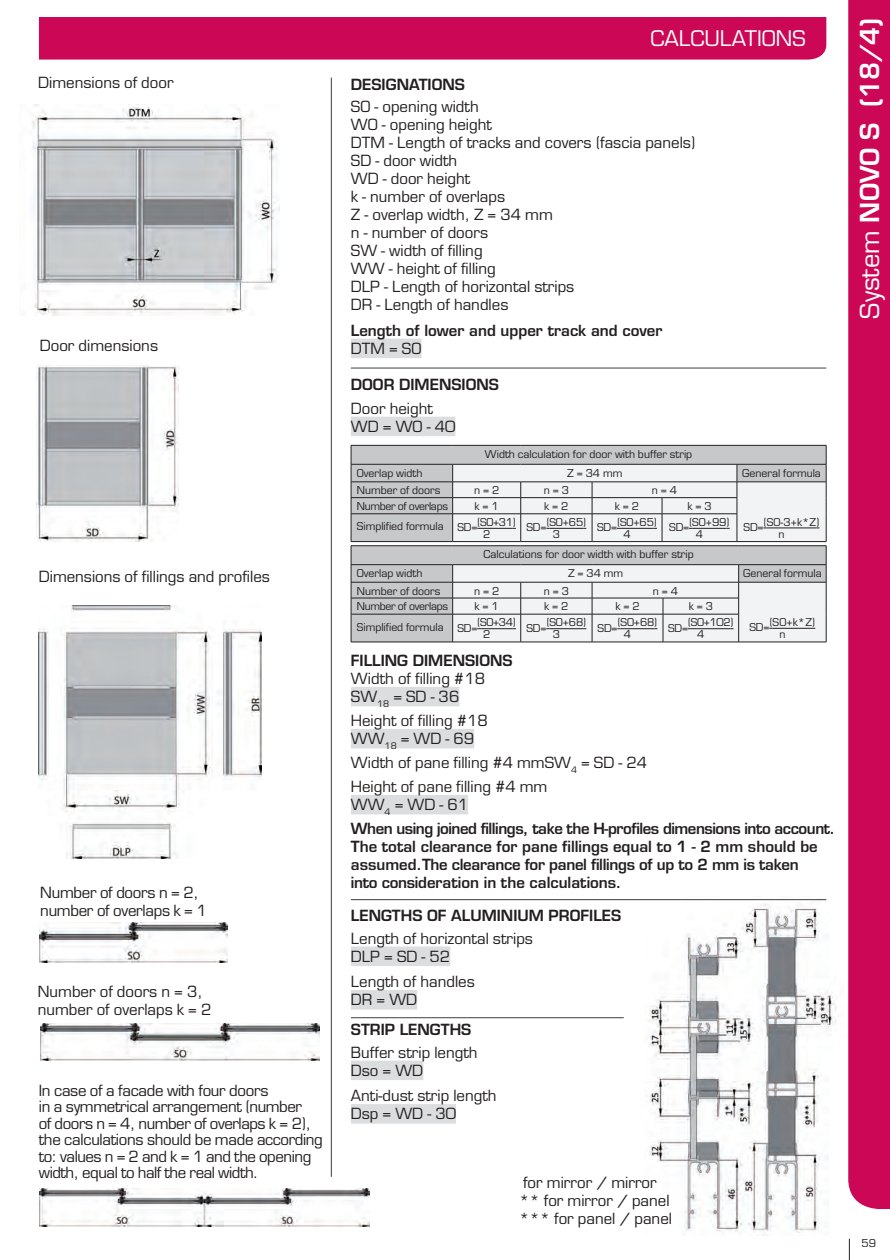
<style>
.page{position:relative;width:890px;height:1260px;background:#fff}
.page>*{position:absolute;margin:0;border:0;box-sizing:border-box;transform-origin:0 0}
.t1{font:700 25.5px "Euromode";color:#fff}
.t2{font:21px "Euromode";color:#fff}
.t3{font:15px/18px "Euromode";color:#231f20}
.t4{font:700 15px/18px "Euromode";color:#231f20}
.t5{font:15px/16.5px "Euromode";letter-spacing:-.03em;color:#231f20}
.t6{font:700 15px/24px "Euromode";letter-spacing:-.03em;color:#231f20}
.t7{font:15px/18px "Euromode";letter-spacing:-.02em;color:#231f20}
.t8{font:10.5px/12px "Euromode";color:#231f20}
.t9{font:10.5px "Euromode";letter-spacing:-.03em;color:#231f20}
.s1{font-family:"DIN Pro"}
.s2{font-weight:400}
</style>
<div class="page">
<img style="left:644px;top:899px;width:192px;height:336px">
<div style="left:351px;top:338px;width:70px;height:20px;background:#dcdddf"></div>
<div style="left:351px;top:416px;width:104px;height:20px;background:#dcdddf"></div>
<div style="left:351px;top:686px;width:108px;height:20px;background:#dcdddf"></div>
<div style="left:351px;top:728px;width:123px;height:20px;background:#dcdddf"></div>
<div style="left:351px;top:794px;width:117px;height:20px;background:#dcdddf"></div>
<div style="left:351px;top:946px;width:99px;height:19px;background:#dcdddf"></div>
<div style="left:351px;top:989px;width:66px;height:20px;background:#dcdddf"></div>
<div style="left:351px;top:1060px;width:72px;height:19px;background:#dcdddf"></div>
<div style="left:351px;top:1103px;width:105px;height:20px;background:#dcdddf"></div>
<div style="left:848px;top:0;width:41px;height:1208px;background:#cc0856"></div>
<div style="left:39px;top:17px;width:787px;height:43px;background:#cc0856"></div>
<hr style="left:331px;top:78px;width:1px;height:1098px;background:#3e3e3f">
<hr style="left:351px;top:368px;width:475px;height:1px;background:#3e3e3f">
<hr style="left:351px;top:899px;width:475px;height:1px;background:#3e3e3f">
<img style="left:32px;top:105px;width:247px;height:210px">
<img style="left:36px;top:366px;width:143px;height:175px">
<img style="left:38px;top:605px;width:223px;height:253px">
<svg style="left:350px;top:445px;width:476px;height:197px"></svg>
<hr style="left:351px;top:1017px;width:272px;height:1px;background:#3e3e3f">
<img style="left:39px;top:922px;width:189px;height:40px">
<img style="left:40px;top:1023px;width:279px;height:37px">
<img style="left:39px;top:1188px;width:330px;height:37px">
<svg style="left:848px;top:1239px;width:1px;height:20px"></svg>
<p class="t3" style="left:38px;top:73px;width:137px">Dimensions of door</p>
<p class="t3" style="left:40px;top:336px;width:120px">Door dimensions</p>
<p class="t3" style="left:39px;top:567px;width:232px">Dimensions of fillings and profiles</p>
<p class="t7" style="left:40px;top:883px;width:168px">Number of doors n = 2, number of overlaps k = 1</p>
<p class="t3" style="left:38px;top:982px;width:175px">Number of doors n = 3, number of overlaps k = 2</p>
<p class="t5" style="left:39px;top:1081px;width:285px">In case of a facade with four doors<br>in a symmetrical arrangement <span class="s1">(</span>number<br>of doors n = 4, number of overlaps k = 2<span class="s1">)</span>, the calculations should be made according to: values n = 2 and k = 1 and the opening width, equal to half the real width.</p>
<h2 class="t2" style="left:650px;top:26px;width:157px">CALCULATIONS</h2>
<p class="t4" style="left:351px;top:75px;width:115px">DESIGNATIONS</p>
<p class="t3" style="left:351px;top:98px;width:346px">SO - opening width<br>WO - opening height<br>DTM - Length of tracks and covers <span class="s1">(</span>fascia panels<span class="s1">)<br></span>SD - door width<br>WD - door height<br>k - number of overlaps<br>Z - overlap width, Z = 34 mm<br>n - number of doors<br>SW - width of filling<br>WW - height of filling<br>DLP - Length of horizontal strips<br>DR - Length of handles</p>
<p class="t4" style="left:351px;top:321px;width:313px">Length of lower and upper track and cover</p>
<p class="t3" style="left:351px;top:339px;width:72px">DTM = SO</p>
<p class="t4" style="left:351px;top:375px;width:149px">DOOR DIMENSIONS</p>
<p class="t3" style="left:351px;top:399px;width:106px">Door height<br>WD = WO - 40</p>
<p class="t8" style="left:484px;top:448px;width:209px">Width calculation for door with buffer strip</p>
<p class="t8" style="left:356px;top:466px;width:67px">Overlap width</p>
<p class="t8" style="left:567px;top:466px;width:57px">Z = 34 mm</p>
<p class="t8" style="left:742px;top:466px;width:80px">General formula</p>
<p class="t8" style="left:356px;top:484px;width:85px">Number of doors</p>
<p class="t8" style="left:474px;top:484px;width:27px">n = 2</p>
<p class="t8" style="left:543px;top:484px;width:27px">n = 3</p>
<p class="t8" style="left:651px;top:484px;width:27px">n = 4</p>
<p class="t8" style="left:743px;top:521px;width:22px">SD=</p>
<p class="t8" style="left:778px;top:516px;width:42px;text-indent:-15px"><span class="s1">(</span>SO-3+k*Z<span class="s1">) </span>n</p>
<p class="t9" style="left:356px;top:500px;width:93px">Number of overlaps</p>
<p class="t8" style="left:474px;top:500px;width:26px">k = 1</p>
<p class="t8" style="left:544px;top:500px;width:26px">k = 2</p>
<p class="t8" style="left:614px;top:500px;width:26px">k = 2</p>
<p class="t8" style="left:687px;top:500px;width:26px">k = 3</p>
<p class="t8" style="left:356px;top:520px;width:88px">Simplified formula</p>
<p class="t8" style="left:457px;top:521px;width:22px">SD=</p>
<p class="t8" style="left:483px;top:516px;width:34px;text-indent:-6px"><span class="s1">(</span>SO+31<span class="s1">)<br></span>2</p>
<p class="t8" style="left:526px;top:521px;width:22px">SD=</p>
<p class="t8" style="left:552px;top:516px;width:35px;text-indent:-6px"><span class="s1">(</span>SO+65<span class="s1">)<br></span>3</p>
<p class="t8" style="left:597px;top:521px;width:22px">SD=</p>
<p class="t8" style="left:623px;top:516px;width:35px;text-indent:-6px"><span class="s1">(</span>SO+65<span class="s1">)<br></span>4</p>
<p class="t8" style="left:669px;top:521px;width:22px">SD=</p>
<p class="t8" style="left:695px;top:516px;width:35px;text-indent:-7px"><span class="s1">(</span>SO+99<span class="s1">)<br></span>4</p>
<p class="t8" style="left:483px;top:548px;width:212px">Calculations for door width with buffer strip</p>
<p class="t8" style="left:356px;top:567px;width:67px">Overlap width</p>
<p class="t8" style="left:568px;top:567px;width:57px">Z = 34 mm</p>
<p class="t8" style="left:742px;top:567px;width:80px">General formula</p>
<p class="t8" style="left:356px;top:584px;width:85px">Number of doors</p>
<p class="t8" style="left:474px;top:584px;width:27px">n = 2</p>
<p class="t8" style="left:543px;top:584px;width:27px">n = 3</p>
<p class="t8" style="left:652px;top:584px;width:27px">n = 4</p>
<p class="t8" style="left:749px;top:621px;width:22px">SD=</p>
<p class="t8" style="left:779px;top:616px;width:37px;text-indent:-10px"><span class="s1">(</span>SO+k*Z<span class="s1">) </span>n</p>
<p class="t9" style="left:356px;top:600px;width:93px">Number of overlaps</p>
<p class="t8" style="left:474px;top:600px;width:26px">k = 1</p>
<p class="t8" style="left:544px;top:600px;width:26px">k = 2</p>
<p class="t8" style="left:615px;top:600px;width:26px">k = 2</p>
<p class="t8" style="left:688px;top:600px;width:26px">k = 3</p>
<p class="t8" style="left:356px;top:620px;width:88px">Simplified formula</p>
<p class="t8" style="left:457px;top:621px;width:22px">SD=</p>
<p class="t8" style="left:483px;top:616px;width:34px;text-indent:-6px"><span class="s1">(</span>SO+34<span class="s1">)<br></span>2</p>
<p class="t8" style="left:526px;top:621px;width:22px">SD=</p>
<p class="t8" style="left:552px;top:616px;width:35px;text-indent:-6px"><span class="s1">(</span>SO+68<span class="s1">)<br></span>3</p>
<p class="t8" style="left:597px;top:621px;width:22px">SD=</p>
<p class="t8" style="left:623px;top:616px;width:35px;text-indent:-6px"><span class="s1">(</span>SO+68<span class="s1">)<br></span>4</p>
<p class="t8" style="left:667px;top:621px;width:22px">SD=</p>
<p class="t8" style="left:697px;top:616px;width:38px;text-indent:-9px"><span class="s1">(</span>SO+102<span class="s1">)<br></span>4</p>
<p class="t4" style="left:351px;top:651px;width:163px">FILLING DIMENSIONS</p>
<p class="t3" style="left:351px;top:669px;width:135px">Width of filling #18<br>SW<sub>18</sub> = SD - 36</p>
<p class="t3" style="left:351px;top:711px;width:138px">Height of filling #18<br>WW<sub>18</sub> = WD - 69</p>
<p class="t3" style="left:351px;top:750px;width:297px;line-height:24px">Width of pane filling #4 mmSW<sub>4</sub> = SD - 24<br>Height of pane filling #4 mm</p>
<p class="t6" style="left:351px;top:792px;width:485px"><span class="s2">WW</span><sub>4</sub> <span class="s2">= WD - 61<br></span>When using joined fillings, take the H-profiles dimensions into account.</p>
<p class="t4" style="left:351px;top:837px;width:468px">The total clearance for pane fillings equal to 1 - 2 mm should be assumed.The clearance for panel fillings of up to 2 mm is taken into consideration in the calculations.</p>
<p class="t4" style="left:351px;top:906px;width:272px">LENGTHS OF ALUMINIUM PROFILES</p>
<p class="t3" style="left:351px;top:929px;width:183px">Length of horizontal strips<br>DLP = SD - 52</p>
<p class="t3" style="left:351px;top:972px;width:125px">Length of handles<br>DR = WD</p>
<p class="t4" style="left:351px;top:1020px;width:122px">STRIP LENGTHS</p>
<p class="t3" style="left:351px;top:1043px;width:128px">Buffer strip length<br>Dso = WD</p>
<p class="t3" style="left:351px;top:1086px;width:147px">Anti-dust strip length<br>Dsp = WD - 30</p>
<p class="t3" style="left:519px;top:1173px;width:154px">for mirror / mirror ** for mirror / panel *** for panel / panel</p>
<h1 class="t1" style="left:854px;top:318px;width:302px;rotate:-90deg"><span class="s2">System</span> NOVO S (18/4)</h1>
<p class="t8" style="left:861px;top:1236px;width:16px">59</p>
</div>
